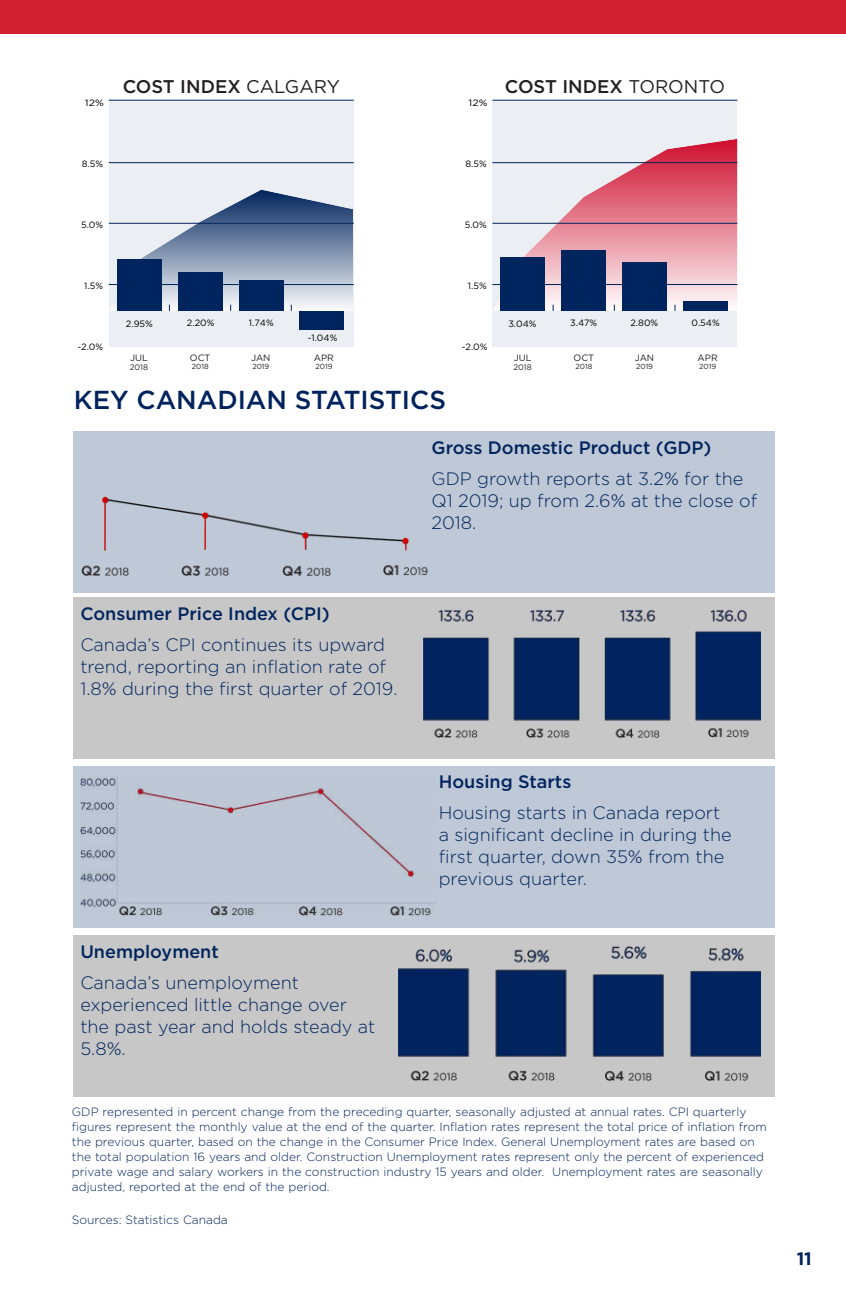
<style>
.page{position:relative;width:846px;height:1296px;background:#fff}
.page>*{position:absolute;margin:0;border:0;box-sizing:border-box;transform-origin:0 0}
.t1{font:500 26px "Gotham";color:#00235d}
.t2{font:500 18.4px "Gotham";color:#231f20}
.t3{font:300 18px/22px "Gotham";color:#00245d}
.t4{font:300 18px/22px "Gotham";color:#00235d}
.t5{font:500 18px "Gotham";color:#00245d}
.t6{font:700 18px "Gotham";color:#00245d}
.t7{font:300 12px/15px "Gotham";color:#00235d}
.t8{font:9.2px "Gotham";color:#000}
.t9{font:9.2px "Gotham";color:#231f20}
.t10{font:9.2px "Gotham";color:#000;scale:1.16 1}
.t11{font:8px "Gotham";color:#231f20}
.t12{font:7.4px "Gotham";color:#231f20}
.s1{font-weight:400}
.s2{font-weight:500;color:#00235d}
.s3{font-weight:500}
</style>
<div class="page">
<div style="left:0;top:0;width:846px;height:34px;background:#d01f2e"></div>
<div style="left:73px;top:431px;width:702px;height:162px;background:#bfc8d6"></div>
<img style="left:81px;top:496px;width:347px;height:80px">
<div style="left:73px;top:935px;width:702px;height:162px;background:#c7c7c7"></div>
<img style="left:398px;top:946px;width:363px;height:135px">
<div style="left:73px;top:766px;width:702px;height:162px;background:#bfc8d6"></div>
<img style="left:81px;top:776px;width:356px;height:140px">
<div style="left:109px;top:100px;width:245px;height:247px;background:#ebeef2"></div>
<hr style="left:109px;top:100px;width:245px;height:1px;background:#00245d">
<hr style="left:109px;top:162px;width:245px;height:1px;background:#00245d">
<hr style="left:109px;top:284px;width:245px;height:1px;background:#00245d">
<div style="left:300px;top:311px;width:44px;height:18px;background:#00245d"></div>
<svg style="left:108px;top:190px;width:245px;height:121px"></svg>
<hr style="left:109px;top:223px;width:245px;height:1px;background:#00245d">
<div style="left:492px;top:100px;width:245px;height:247px;background:#ebeef2"></div>
<hr style="left:492px;top:100px;width:245px;height:1px;background:#00245d">
<svg style="left:492px;top:139px;width:245px;height:172px"></svg>
<hr style="left:492px;top:223px;width:245px;height:1px;background:#00245d">
<div style="left:73px;top:597px;width:702px;height:162px;background:#c7c7c7"></div>
<img style="left:424px;top:610px;width:337px;height:128px">
<p class="t10" style="left:85px;top:97px;width:18px">12%</p>
<h2 class="t2" style="left:123px;top:76px;width:219px">COST INDEX <span class="s1">CALGARY</span></h2>
<p class="t10" style="left:469px;top:97px;width:18px">12%</p>
<h2 class="t2" style="left:505px;top:76px;width:222px">COST INDEX <span class="s1">TORONTO</span></h2>
<p class="t8" style="left:82px;top:158px;width:23px">8.5%</p>
<p class="t8" style="left:466px;top:158px;width:23px">8.5%</p>
<p class="t8" style="left:81px;top:219px;width:23px">5.0%</p>
<p class="t8" style="left:465px;top:219px;width:23px">5.0%</p>
<p class="t8" style="left:84px;top:280px;width:20px">1.5%</p>
<p class="t8" style="left:468px;top:280px;width:20px">1.5%</p>
<p class="t8" style="left:126px;top:319px;width:28px">2.95%</p>
<p class="t8" style="left:187px;top:318px;width:29px">2.20%</p>
<p class="t8" style="left:249px;top:318px;width:26px">1.74%</p>
<p class="t8" style="left:508px;top:319px;width:30px">3.04%</p>
<p class="t8" style="left:570px;top:318px;width:29px">3.47%</p>
<p class="t8" style="left:630px;top:318px;width:29px">2.80%</p>
<p class="t8" style="left:691px;top:318px;width:30px">0.54%</p>
<p class="t8" style="left:308px;top:333px;width:31px">-1.04%</p>
<p class="t8" style="left:78px;top:341px;width:27px">-2.0%</p>
<p class="t8" style="left:462px;top:341px;width:27px">-2.0%</p>
<p class="t9" style="left:130px;top:352px;width:19px">JUL</p>
<p class="t11" style="left:130px;top:363px;width:20px">2018</p>
<p class="t9" style="left:190px;top:352px;width:22px">OCT</p>
<p class="t12" style="left:192px;top:363px;width:18px">2018</p>
<p class="t9" style="left:251px;top:352px;width:21px">JAN</p>
<p class="t12" style="left:252px;top:363px;width:19px">2019</p>
<p class="t9" style="left:314px;top:352px;width:22px">APR</p>
<p class="t12" style="left:315px;top:363px;width:19px">2019</p>
<p class="t9" style="left:514px;top:352px;width:19px">JUL</p>
<p class="t11" style="left:514px;top:363px;width:20px">2018</p>
<p class="t9" style="left:574px;top:352px;width:22px">OCT</p>
<p class="t12" style="left:575px;top:363px;width:18px">2018</p>
<p class="t9" style="left:635px;top:352px;width:21px">JAN</p>
<p class="t12" style="left:636px;top:363px;width:19px">2019</p>
<p class="t9" style="left:698px;top:352px;width:22px">APR</p>
<p class="t12" style="left:699px;top:363px;width:19px">2019</p>
<h1 class="t1" style="left:74px;top:389px;width:374px">KEY CANADIAN STATISTICS</h1>
<h3 class="t5" style="left:80px;top:607px;width:251px">Consumer Price Index (CPI)</h3>
<h3 class="t3" style="left:80px;top:635px;width:319px">Canada’s CPI continues its upward trend, reporting an inflation rate of<br>1.8% during the first quarter of 2019.</h3>
<h3 class="t5" style="left:80px;top:944px;width:140px">Unemployment</h3>
<h3 class="t4" style="left:80px;top:972px;width:296px">Canada’s unemployment experienced little change over the past year and holds steady at<br>5.8%.</h3>
<h3 class="t5" style="left:432px;top:440px;width:281px">Gross Domestic Product (GDP)</h3>
<h3 class="t3" style="left:432px;top:468px;width:327px">GDP growth reports at 3.2% for the<br>Q1 2019; up from 2.6% at the close of<br>2018.</h3>
<h3 class="t3" style="left:439px;top:767px;width:283px;line-height:31px"><span class="s2">Ho</span><span class="s3">using Starts<br></span>Housing starts in Canada report</h3>
<h3 class="t3" style="left:439px;top:825px;width:294px">a significant decline in during the first quarter, down 35% from the previous quarter.</h3>
<p class="t7" style="left:72px;top:1105px;width:696px">GDP represented in percent change from the preceding quarter, seasonally adjusted at annual rates. CPI quarterly figures represent the monthly value at the end of the quarter. Inflation rates represent the total price of inflation from the previous quarter, based on the change in the Consumer Price Index. General Unemployment rates are based on the total population 16 years and older. Construction Unemployment rates represent only the percent of experienced private wage and salary workers in the construction industry 15 years and older. Unemployment rates are seasonally adjusted, reported at the end of the period.</p>
<p class="t7" style="left:72px;top:1213px;width:157px">Sources: Statistics Canada</p>
<h3 class="t6" style="left:797px;top:1252px;width:17px">11</h3>
</div>
